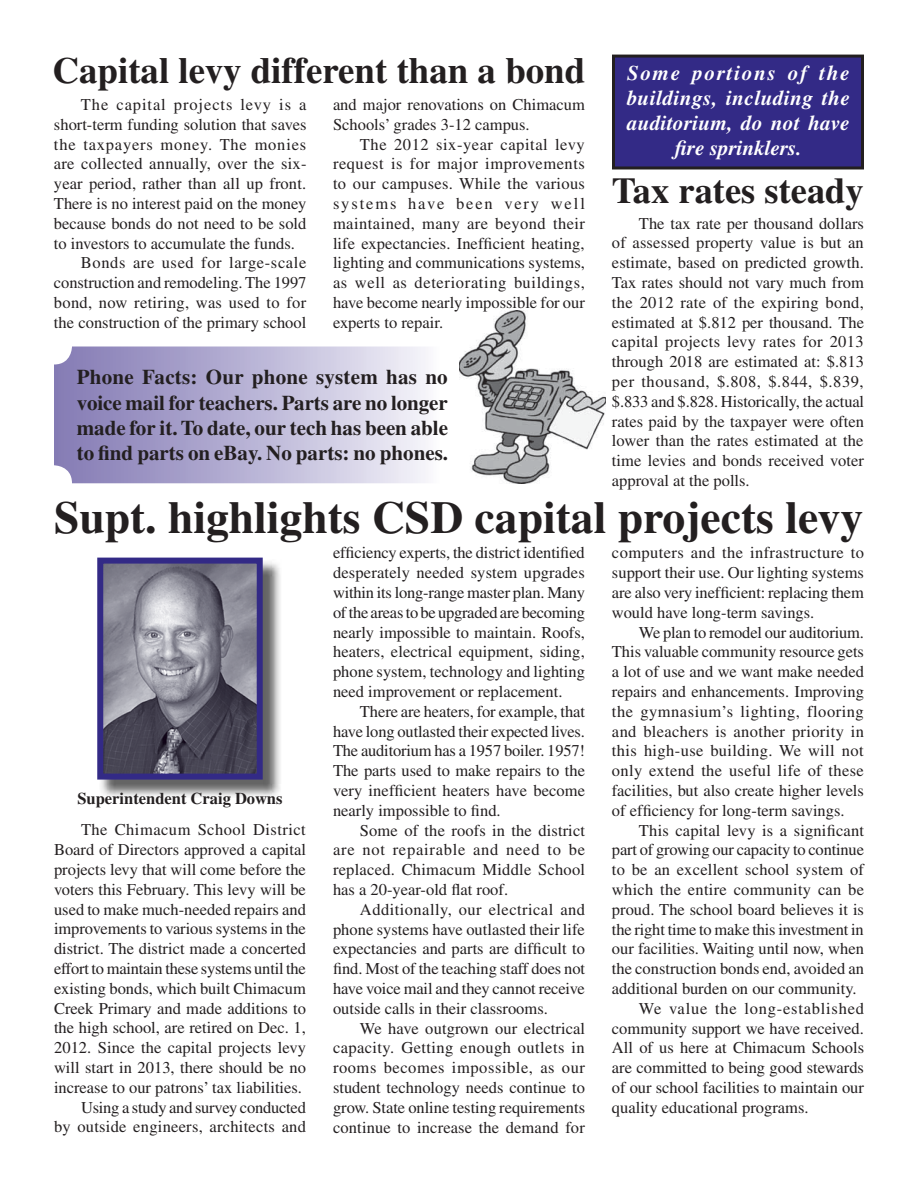
<style>
.page{position:relative;width:918px;height:1188px;background:#fff}
.page>*{position:absolute;margin:0;border:0;box-sizing:border-box;transform-origin:0 0}
.t1{font:700 45.6px "Times";color:#231f20}
.t2{font:700 36.9px "Times";color:#231f20}
.t3{font:700 36.45px "Times";color:#231f20}
.t4{font:700 21px/25.2px "Times";color:#231f20;text-align:justify}
.t5{font:italic 700 21px/25.2px "Times";letter-spacing:.025em;color:#fff;text-align:center}
.t6{font:16.5px/19.8px "Times";color:#231f20;text-align:justify}
.t7{font:16.5px "Times";letter-spacing:.045em;color:#231f20}
.t8{font:16.5px "Times";letter-spacing:.02em;color:#231f20}
.t9{font:16.5px "Times";letter-spacing:.035em;color:#231f20}
.t10{font:16.5px "Times";letter-spacing:.055em;color:#231f20}
.t11{font:700 16.5px "Times";color:#231f20}
</style>
<div class="page">
<div style="left:614px;top:56px;width:249px;height:112px;background:#332a86"></div>
<div style="left:612px;top:55px;width:252px;height:114px;border:3px solid #231f20"></div>
<img style="left:459px;top:311px;width:147px;height:172px">
<div style="left:54px;top:347px;width:405px;height:136px;background:linear-gradient(to right,#8279b4,#fafafd);border-radius:18px"></div>
<img style="left:101px;top:562px;width:179px;height:235px">
<img style="left:104px;top:565px;width:152px;height:208px">
<div style="left:97px;top:558px;width:166px;height:222px;border:6px solid #332a86"></div>
<h2 class="t2" style="left:53px;top:58px;width:534px">Capital levy different than a bond</h2>
<p class="t6" style="left:333px;top:96px;width:253px">and major renovations on Chimacum<br>Schools’ grades 3-12 campus.</p>
<p class="t6" style="left:333px;top:136px;width:254px;text-indent:27px">The 2012 six-year capital levy request is for major improvements to our campuses. While the various systems have been very well maintained, many are beyond their life expectancies. Inefficient heating, lighting and communications systems, as well as deteriorating buildings, have become nearly impossible for our experts to repair.</p>
<p class="t4" style="left:77px;top:367px;width:373px">Phone Facts: Our phone system has no voice mail for teachers. Parts are no longer made for it. To date, our tech has been able to find parts on eBay. No parts: no phones.</p>
<p class="t10" style="left:81px;top:99px;width:227px">The capital projects levy is a</p>
<p class="t6" style="left:54px;top:116px;width:254px">short-term funding solution that saves</p>
<p class="t7" style="left:54px;top:138px;width:254px">the taxpayers money. The monies</p>
<p class="t6" style="left:54px;top:156px;width:254px">are collected annually, over the six-</p>
<p class="t6" style="left:54px;top:175px;width:254px">year period, rather than all up front.</p>
<p class="t6" style="left:54px;top:195px;width:254px">There is no interest paid on the money</p>
<p class="t6" style="left:54px;top:215px;width:254px">because bonds do not need to be sold</p>
<p class="t6" style="left:54px;top:235px;width:243px">to investors to accumulate the funds.</p>
<p class="t9" style="left:81px;top:257px;width:227px">Bonds are used for large-scale</p>
<p class="t6" style="left:54px;top:274px;width:254px">construction and remodeling. The 1997</p>
<p class="t6" style="left:54px;top:294px;width:254px">bond, now retiring, was used to for</p>
<p class="t6" style="left:54px;top:314px;width:254px">the construction of the primary school</p>
<p class="t5" style="left:627px;top:62px;width:224px">Some portions of the buildings, including the auditorium, do not have fire sprinklers.</p>
<h3 class="t3" style="left:612px;top:177px;width:253px">Tax rates steady</h3>
<p class="t6" style="left:612px;top:215px;width:254px;text-indent:27px">The tax rate per thousand dollars of assessed property value is but an estimate, based on predicted growth.<br>Tax rates should not vary much from the 2012 rate of the expiring bond, estimated at $.812 per thousand. The capital projects levy rates for 2013 through 2018 are estimated at: $.813 per thousand, $.808, $.844, $.839, $.833 and $.828. Historically, the actual rates paid by the taxpayer were often lower than the rates estimated at the time levies and bonds received voter approval at the polls.</p>
<h1 class="t1" style="left:54px;top:501px;width:811px">Supt. highlights CSD capital projects levy</h1>
<p class="t6" style="left:333px;top:545px;width:254px">efficiency experts, the district identified desperately needed system upgrades within its long-range master plan. Many of the areas to be upgraded are becoming nearly impossible to maintain. Roofs, heaters, electrical equipment, siding, phone system, technology and lighting need improvement or replacement.</p>
<p class="t6" style="left:333px;top:703px;width:254px;text-indent:27px">There are heaters, for example, that have long outlasted their expected lives.<br>The auditorium has a 1957 boiler. 1957!<br>The parts used to make repairs to the very inefficient heaters have become nearly impossible to find.</p>
<p class="t6" style="left:333px;top:822px;width:254px;text-indent:27px">Some of the roofs in the district are not repairable and need to be replaced. Chimacum Middle School has a 20-year-old flat roof.</p>
<p class="t6" style="left:333px;top:901px;width:254px;text-indent:27px">Additionally, our electrical and phone systems have outlasted their life expectancies and parts are difficult to find. Most of the teaching staff does not have voice mail and they cannot receive outside calls in their classrooms.</p>
<p class="t6" style="left:333px;top:1020px;width:254px;text-indent:27px">We have outgrown our electrical capacity. Getting enough outlets in rooms becomes impossible, as our student technology needs continue to grow. State online testing requirements continue to increase the demand for</p>
<p class="t6" style="left:612px;top:545px;width:254px">computers and the infrastructure to support their use. Our lighting systems are also very inefficient: replacing them would have long-term savings.</p>
<p class="t6" style="left:612px;top:624px;width:254px;text-indent:27px">We plan to remodel our auditorium.<br>This valuable community resource gets a lot of use and we want make needed repairs and enhancements. Improving the gymnasium’s lighting, flooring and bleachers is another priority in this high-use building. We will not only extend the useful life of these facilities, but also create higher levels of efficiency for long-term savings.</p>
<p class="t6" style="left:639px;top:822px;width:227px">This capital levy is a significant</p>
<p class="t6" style="left:612px;top:842px;width:254px">part of growing our capacity to continue</p>
<p class="t6" style="left:612px;top:861px;width:254px">to be an excellent school system of</p>
<p class="t8" style="left:612px;top:884px;width:254px">which the entire community can be</p>
<p class="t6" style="left:612px;top:901px;width:254px">proud. The school board believes it is</p>
<p class="t6" style="left:612px;top:921px;width:253px">the right time to make this investment in</p>
<p class="t6" style="left:612px;top:941px;width:254px">our facilities. Waiting until now, when</p>
<p class="t6" style="left:612px;top:960px;width:254px">the construction bonds end, avoided an</p>
<p class="t6" style="left:612px;top:980px;width:246px">additional burden on our community.</p>
<p class="t7" style="left:639px;top:1002px;width:227px">We value the long-established</p>
<p class="t6" style="left:612px;top:1020px;width:253px">community support we have received.</p>
<p class="t6" style="left:612px;top:1040px;width:254px">All of us here at Chimacum Schools</p>
<p class="t6" style="left:612px;top:1059px;width:254px">are committed to being good stewards</p>
<p class="t6" style="left:612px;top:1079px;width:254px">of our school facilities to maintain our</p>
<p class="t6" style="left:612px;top:1099px;width:198px">quality educational programs.</p>
<p class="t11" style="left:77px;top:792px;width:207px">Superintendent Craig Downs</p>
<p class="t6" style="left:54px;top:822px;width:254px;text-align:right">The Chimacum School District Board of Directors approved a capital projects levy that will come before the voters this February. This levy will be used to make much-needed repairs and improvements to various systems in the district. The district made a concerted effort to maintain these systems until the existing bonds, which built Chimacum Creek Primary and made additions to the high school, are retired on Dec. 1, 2012. Since the capital projects levy will start in 2013, there should be no increase to our patrons’ tax liabilities.<br>Using a study and survey conducted<br>by outside engineers, architects and</p>
</div>
